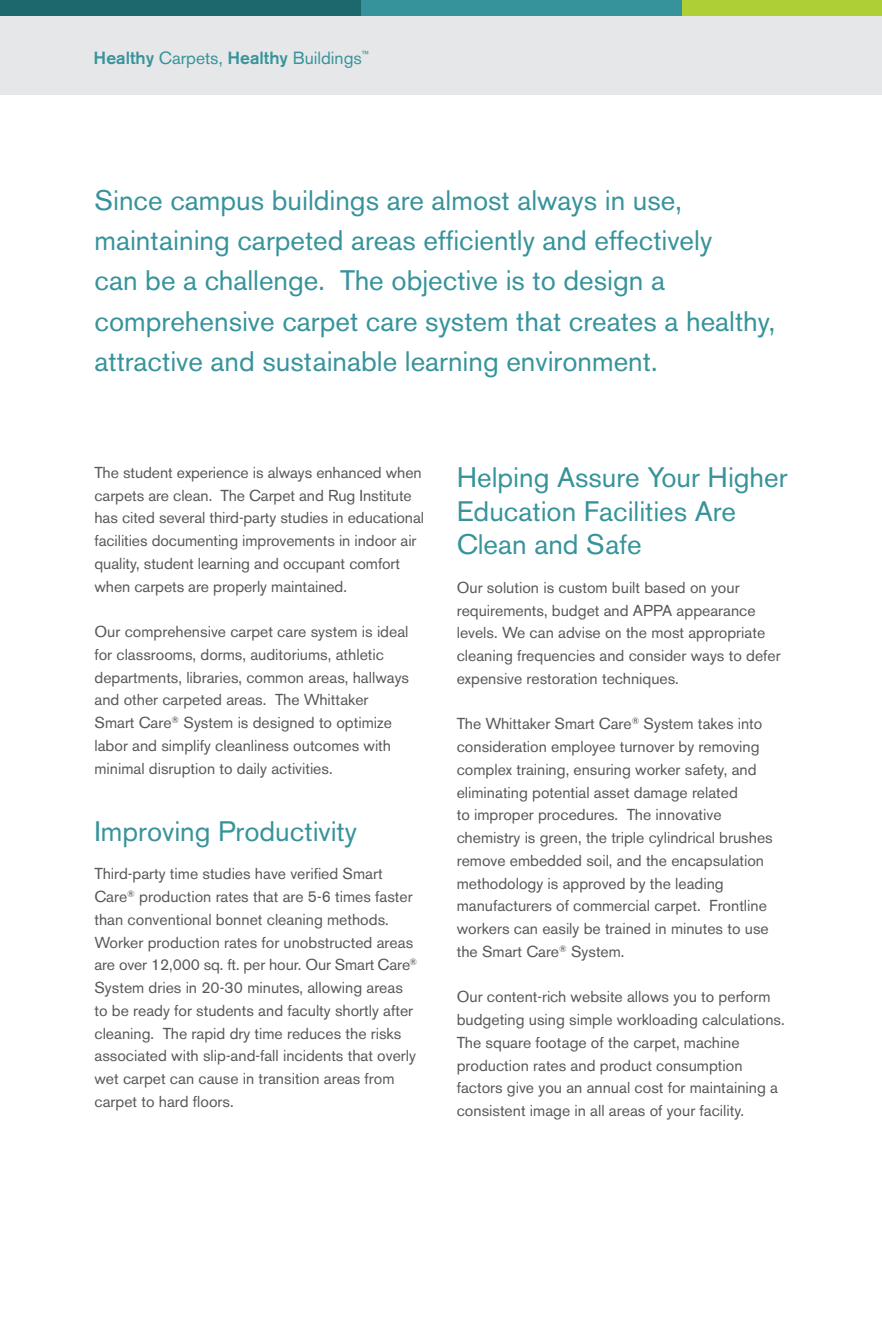
<style>
.page{position:relative;width:882px;height:1323px;background:#fff}
.page>*{position:absolute;margin:0;border:0;box-sizing:border-box;transform-origin:0 0}
.t1{font:28px/40.2px "Akzidenz Grotesk BE";color:#37939b}
.t2{font:17.5px "Akzidenz Grotesk BE";color:#37939b}
.t3{font:15.75px/22.8px "Akzidenz Grotesk BE";color:#57585a}
.s1{font-weight:500}
</style>
<div class="page">
<div style="left:0;top:16px;width:882px;height:78px;background:#e6e7e9"></div>
<div style="left:361px;top:0;width:322px;height:16px;background:#37939b"></div>
<div style="left:683px;top:0;width:199px;height:16px;background:#aed036"></div>
<div style="left:0;top:0;width:361px;height:16px;background:#1d686d"></div>
<p class="t2" style="left:94px;top:48px;width:277px"><span class="s1">Healthy</span> Carpets, <span class="s1">Healthy</span> Buildings<sup>™</sup></p>
<p class="t1" style="left:94px;top:180px;width:682px">Since campus buildings are almost always in use, maintaining carpeted areas efficiently and effectively<br>can be a challenge. The objective is to design a comprehensive carpet care system that creates a healthy, attractive and sustainable learning environment.</p>
<p class="t3" style="left:94px;top:461px;width:331px">The student experience is always enhanced when carpets are clean. The Carpet and Rug Institute has cited several third-party studies in educational facilities documenting improvements in indoor air quality, student learning and occupant comfort when carpets are properly maintained.</p>
<p class="t3" style="left:94px;top:620px;width:316px">Our comprehensive carpet care system is ideal for classrooms, dorms, auditoriums, athletic departments, libraries, common areas, hallways and other carpeted areas. The Whittaker Smart Care<sup>®</sup> System is designed to optimize labor and simplify cleanliness outcomes with minimal disruption to daily activities.</p>
<p class="t1" style="left:94px;top:811px;width:264px">Improving Productivity</p>
<p class="t3" style="left:94px;top:863px;width:324px">Third-party time studies have verified Smart Care<sup>®</sup> production rates that are 5-6 times faster than conventional bonnet cleaning methods.<br>Worker production rates for unobstructed areas are over 12,000 sq. ft. per hour. Our Smart Care<sup>® </sup>System dries in 20-30 minutes, allowing areas to be ready for students and faculty shortly after cleaning. The rapid dry time reduces the risks associated with slip-and-fall incidents that overly wet carpet can cause in transition areas from carpet to hard floors.</p>
<p class="t1" style="left:457px;top:461px;width:332px;line-height:33.6px">Helping Assure Your Higher<br>Education Facilities Are<br>Clean and Safe</p>
<p class="t3" style="left:457px;top:576px;width:325px">Our solution is custom built based on your requirements, budget and APPA appearance levels. We can advise on the most appropriate cleaning frequencies and consider ways to defer expensive restoration techniques.</p>
<p class="t3" style="left:457px;top:713px;width:318px">The Whittaker Smart Care<sup>®</sup> System takes into consideration employee turnover by removing complex training, ensuring worker safety, and eliminating potential asset damage related<br>to improper procedures. The innovative chemistry is green, the triple cylindrical brushes remove embedded soil, and the encapsulation methodology is approved by the leading manufacturers of commercial carpet. Frontline workers can easily be trained in minutes to use the Smart Care<sup>®</sup> System.</p>
<p class="t3" style="left:457px;top:986px;width:330px">Our content-rich website allows you to perform budgeting using simple workloading calculations.<br>The square footage of the carpet, machine production rates and product consumption factors give you an annual cost for maintaining a consistent image in all areas of your facility.</p>
</div>
